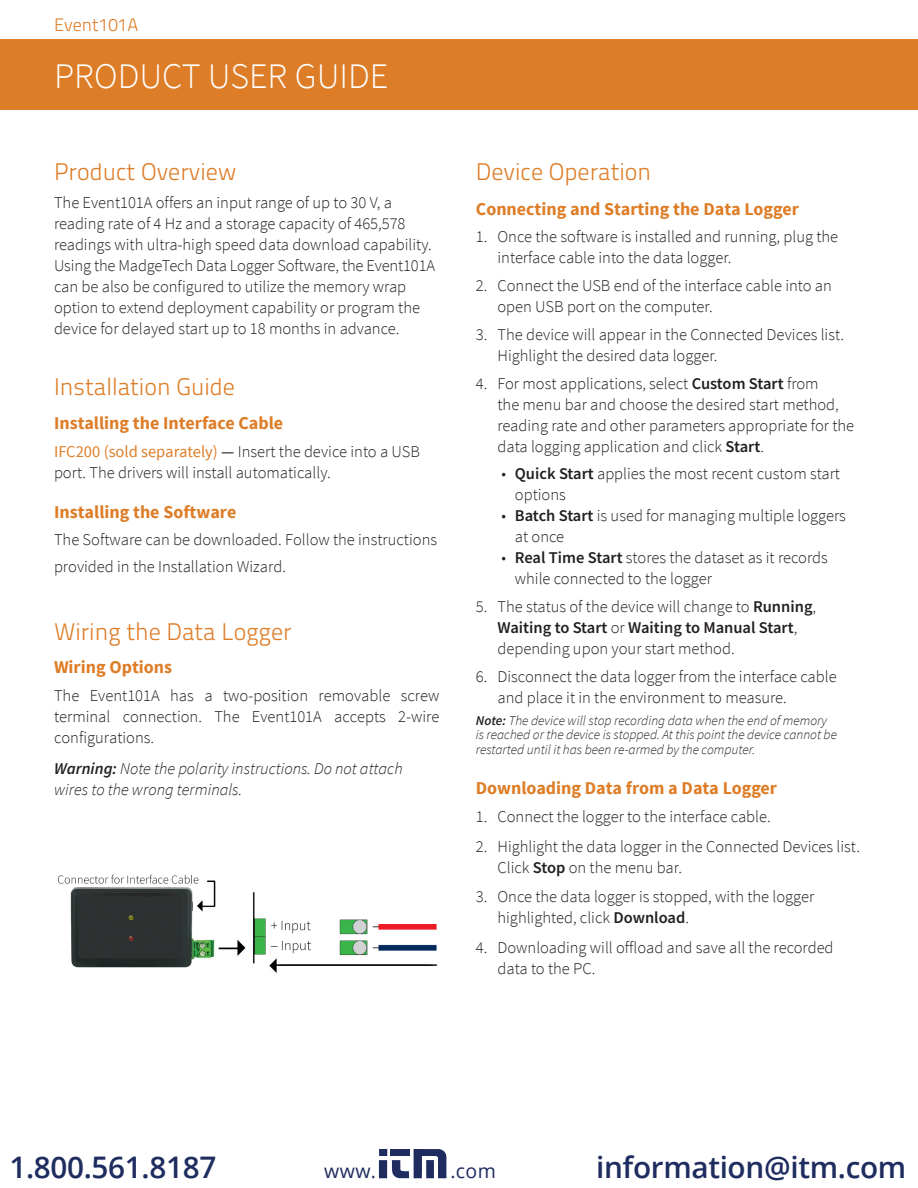
<style>
.page{position:relative;width:918px;height:1188px;background:#fff}
.page>*{position:absolute;margin:0;border:0;box-sizing:border-box;transform-origin:0 0}
.t1{font:300 36px "Source Sans Pro";color:#fff}
.t2{font:600 29.7px "Open Sans";letter-spacing:-.01em;color:#1e2c5f}
.Body{font:300 24px "Titillium Text 22 L";color:#de7d27}
.Headline{font:300 24px "Titillium Text 22 L";color:#de7d27}
.t3{font:19.5px "Open Sans";letter-spacing:.02em;color:#1e2c5f}
.Subheads{font:700 18px "Source Sans Pro";color:#de7d27}
.Body-2{font:700 18px "Source Sans Pro";color:#de7d27}
.t4{font:300 18px "Titillium Text 22 L";color:#de7d27}
.Body-3{font:300 16.5px/21px "Source Sans Pro";color:#231f20}
.Body-4{font:italic 300 16.5px/21px "Source Sans Pro";color:#231f20}
.t5{font:italic 300 13.5px/15px "Source Sans Pro";color:#231f20}
.s1{font-weight:400;color:#de7d27}
.s2{font-weight:400}
.s3{font-weight:600}
</style>
<div class="page">
<div style="left:0;top:39px;width:918px;height:71px;background:#de7d27"></div>
<img style="left:57px;top:874px;width:380px;height:99px">
<div style="left:379px;top:1149px;width:8px;height:7px;background:#1e2c5f"></div>
<div style="left:379px;top:1160px;width:8px;height:18px;background:#1e2c5f"></div>
<svg style="left:391px;top:1149px;width:55px;height:29px"></svg>
<p class="t4" style="left:54px;top:11px;width:86px">Event101A</p>
<h1 class="t1" style="left:54px;top:54px;width:336px">PRODUCT USER GUIDE</h1>
<p class="Body" style="left:54px;top:154px;width:184px">Product Overview</p>
<p class="Body-3" style="left:54px;top:192px;width:383px">The Event101A offers an input range of up to 30 V, a reading rate of 4 Hz and a storage capacity of 465,578 readings with ultra-high speed data download capability.<br>Using the MadgeTech Data Logger Software, the Event101A can be also be configured to utilize the memory wrap option to extend deployment capability or program the device for delayed start up to 18 months in advance.</p>
<p class="Body" style="left:54px;top:369px;width:183px">Installation Guide</p>
<p class="Body-2" style="left:54px;top:411px;width:231px">Installing the Interface Cable</p>
<p class="Body-3" style="left:54px;top:441px;width:368px"><span class="s1">IFC200 (sold separately)</span> <span class="s2">—</span> Insert the device into a USB port. The drivers will install automatically.</p>
<p class="Body-2" style="left:54px;top:500px;width:184px">Installing the Software</p>
<p class="Body-3" style="left:54px;top:526px;width:385px;line-height:27px">The Software can be downloaded. Follow the instructions provided in the Installation Wizard.</p>
<p class="Body" style="left:54px;top:614px;width:239px">Wiring the Data Logger</p>
<p class="Body-2" style="left:54px;top:655px;width:120px">Wiring Options</p>
<p class="Body-3" style="left:54px;top:685px;width:387px;text-align:justify">The Event101A has a two-position removable screw terminal connection. The Event101A accepts 2-wire configurations.</p>
<p class="Body-4" style="left:54px;top:758px;width:350px"><span class="s3">Warning:</span> Note the polarity instructions. Do not attach wires to the wrong terminals.</p>
<p class="Headline" style="left:476px;top:154px;width:177px">Device Operation</p>
<p class="Subheads" style="left:476px;top:197px;width:325px">Connecting and Starting the Data Logger</p>
<p class="Body-3" style="left:497px;top:226px;width:342px;text-indent:-22px">1. Once the software is installed and running, plug the interface cable into the data logger.</p>
<p class="Body-3" style="left:497px;top:275px;width:336px;text-indent:-22px">2. Connect the USB end of the interface cable into an open USB port on the computer.</p>
<p class="Body-3" style="left:497px;top:324px;width:348px;text-indent:-22px">3. The device will appear in the Connected Devices list.<br>Highlight the desired data logger.</p>
<p class="Body-3" style="left:497px;top:373px;width:358px;text-indent:-22px">4. For most applications, select <span class="s3">Custom Start</span> from<br>the menu bar and choose the desired start method, reading rate and other parameters appropriate for the data logging application and click <span class="s3">Start</span>.</p>
<p class="Body-3" style="left:515px;top:463px;width:327px;text-indent:-14px">• <span class="s3">Quick Start</span> applies the most recent custom start options</p>
<p class="Body-3" style="left:515px;top:505px;width:332px;text-indent:-14px">• <span class="s3">Batch Start</span> is used for managing multiple loggers at once</p>
<p class="Body-3" style="left:515px;top:547px;width:314px;text-indent:-14px">• <span class="s3">Real Time Start</span> stores the dataset as it records while connected to the logger</p>
<p class="Body-3" style="left:497px;top:596px;width:320px;text-indent:-22px">5. The status of the device will change to <span class="s3">Running</span>,<br><span class="s3">Waiting to Start</span> or <span class="s3">Waiting to Manual Start</span>, depending upon your start method.</p>
<p class="Body-3" style="left:497px;top:666px;width:341px;text-indent:-22px">6. Disconnect the data logger from the interface cable and place it in the environment to measure.</p>
<p class="t5" style="left:476px;top:713px;width:363px"><span class="s3">Note:</span> The device will stop recording data when the end of memory is reached or the device is stopped. At this point the device cannot be restarted until it has been re-armed by the computer.</p>
<p class="Subheads" style="left:476px;top:777px;width:303px">Downloading Data from a Data Logger</p>
<p class="Body-3" style="left:476px;top:806px;width:296px">1. Connect the logger to the interface cable.</p>
<p class="Body-3" style="left:497px;top:836px;width:364px;text-indent:-22px">2. Highlight the data logger in the Connected Devices list.<br>Click <span class="s3">Stop</span> on the menu bar.</p>
<p class="Body-3" style="left:497px;top:886px;width:318px;text-indent:-22px">3. Once the data logger is stopped, with the logger highlighted, click <span class="s3">Download</span>.</p>
<p class="Body-3" style="left:497px;top:937px;width:338px;text-indent:-22px">4. Downloading will offload and save all the recorded data to the PC.</p>
<h2 class="t2" style="left:9px;top:1147px;width:208px">1.800.561.8187</h2>
<p class="t3" style="left:324px;top:1158px;width:53px">www.</p>
<p class="t3" style="left:450px;top:1158px;width:47px">.com</p>
<h2 class="t2" style="left:596px;top:1147px;width:312px">information@itm.com</h2>
</div>
